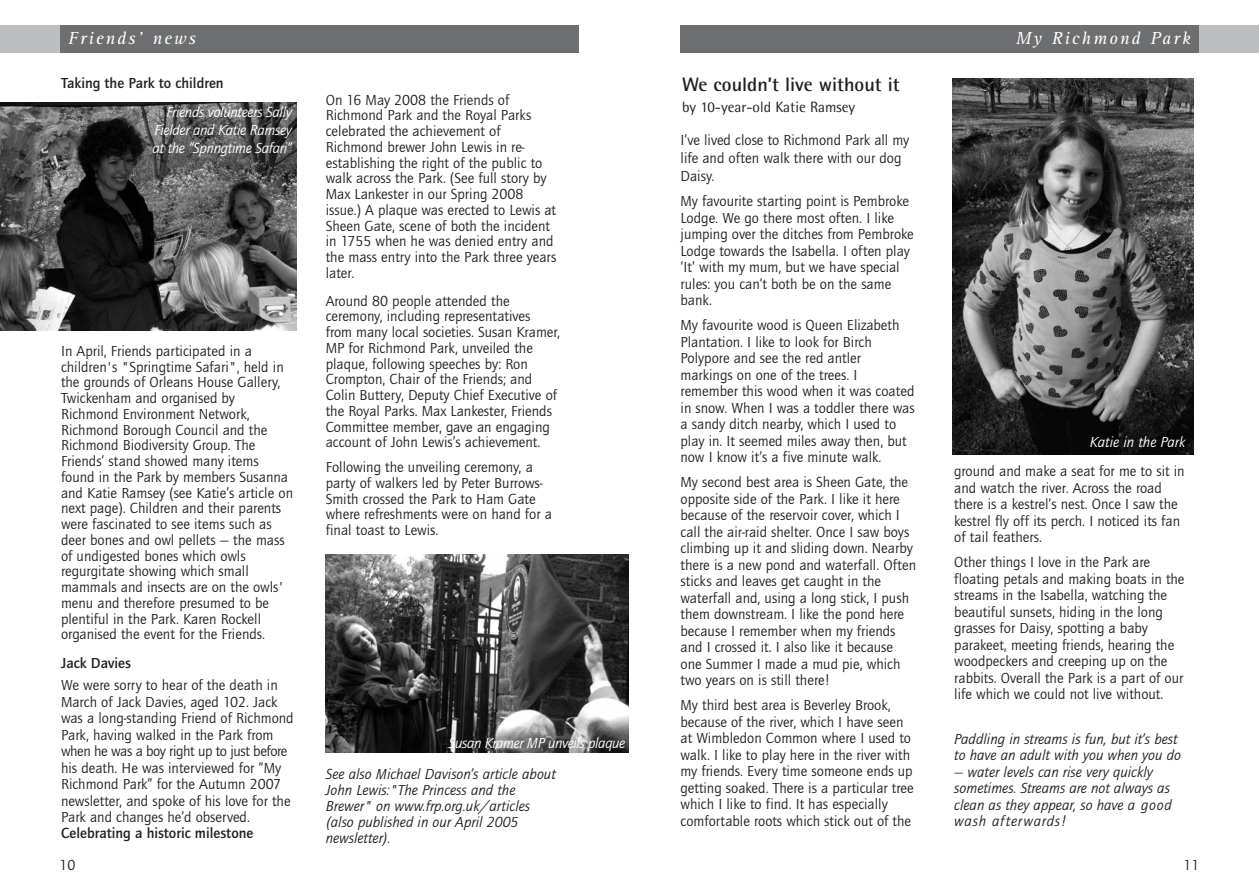
<style>
.page{position:relative;width:1259px;height:893px;background:#fff}
.page>*{position:absolute;margin:0;border:0;box-sizing:border-box;transform-origin:0 0}
.t1{font:700 19.5px "Rotis Semi Sans";color:#231f20}
.t2{font:italic 18px "Rotis Serif";letter-spacing:.11em;color:#fff}
.t3{font:15px/16.5px "Quay Itc T";color:#231f20}
.t4{font:italic 15px/16px "Quay Itc T";color:#231f20}
.t5{font:italic 15px/18px "Quay Itc T";letter-spacing:-.02em;color:#fff;text-align:justify}
.t6{font:700 15px "Quay Itc T";color:#231f20}
.t7{font:15px "Rotis Semi Sans";color:#231f20}
.t8{font:italic 15px "Quay Itc T";color:#fff}
</style>
<div class="page">
<div style="left:0;top:26px;width:94px;height:27px;background:#bcbec0"></div>
<div style="left:60px;top:26px;width:518px;height:27px;background:#6d6e70"></div>
<div style="left:1165px;top:26px;width:94px;height:27px;background:#bcbec0"></div>
<div style="left:680px;top:26px;width:519px;height:27px;background:#6d6e70"></div>
<img style="left:325px;top:555px;width:304px;height:198px">
<img style="left:952px;top:78px;width:241px;height:376px">
<img style="left:0;top:102px;width:296px;height:228px">
<p class="t2" style="left:68px;top:32px;width:129px">Friends’ news</p>
<p class="t2" style="left:1015px;top:32px;width:177px">My Richmond Park</p>
<p class="t6" style="left:61px;top:77px;width:164px">Taking the Park to children</p>
<p class="t5" style="left:153px;top:104px;width:141px;text-indent:14px">Friends volunteers Sally Fielder and Katie Ramsey at the “Springtime Safari”</p>
<p class="t3" style="left:61px;top:344px;width:233px;line-height:15.8px">In April, Friends participated in a children's "Springtime Safari", held in the grounds of Orleans House Gallery, Twickenham and organised by Richmond Environment Network, Richmond Borough Council and the Richmond Biodiversity Group. The Friends’ stand showed many items found in the Park by members Susanna and Katie Ramsey (see Katie’s article on next page). Children and their parents were fascinated to see items such as deer bones and owl pellets — the mass of undigested bones which owls regurgitate showing which small mammals and insects are on the owls' menu and therefore presumed to be plentiful in the Park. Karen Rockell organised the event for the Friends.</p>
<p class="t6" style="left:61px;top:657px;width:71px">Jack Davies</p>
<p class="t3" style="left:61px;top:678px;width:234px">We were sorry to hear of the death in March of Jack Davies, aged 102. Jack was a long-standing Friend of Richmond Park, having walked in the Park from when he was a boy right up to just before his death. He was interviewed for “My Richmond Park” for the Autumn 2007 newsletter, and spoke of his love for the Park and changes he’d observed.</p>
<p class="t6" style="left:61px;top:827px;width:194px">Celebrating a historic milestone</p>
<p class="t3" style="left:326px;top:93px;width:232px;line-height:15.8px">On 16 May 2008 the Friends of<br>Richmond Park and the Royal Parks celebrated the achievement of<br>Richmond brewer John Lewis in re&shy;establishing the right of the public to walk across the Park. (See full story by<br>Max Lankester in our Spring 2008 issue.) A plaque was erected to Lewis at<br>Sheen Gate, scene of both the incident in 1755 when he was denied entry and the mass entry into the Park three years later.</p>
<p class="t3" style="left:326px;top:294px;width:236px;line-height:15.8px">Around 80 people attended the ceremony, including representatives from many local societies. Susan Kramer, MP for Richmond Park, unveiled the plaque, following speeches by: Ron Crompton, Chair of the Friends; and Colin Buttery, Deputy Chief Executive of the Royal Parks. Max Lankester, Friends Committee member, gave an engaging account of John Lewis’s achievement.</p>
<p class="t3" style="left:326px;top:460px;width:228px;line-height:15.8px">Following the unveiling ceremony, a party of walkers led by Peter Burrows-Smith crossed the Park to Ham Gate where refreshments were on hand for a final toast to Lewis.</p>
<p class="t5" style="left:449px;top:735px;width:178px">Susan Kramer MP unveils plaque</p>
<p class="t4" style="left:326px;top:767px;width:232px">See also Michael Davison’s article about<br>John Lewis:"The Princess and the<br>Brewer" on www.frp.org.uk/articles (also published in our April 2005 newsletter).</p>
<h1 class="t1" style="left:682px;top:78px;width:219px">We couldn’t live without it</h1>
<p class="t7" style="left:682px;top:101px;width:175px">by 10-year-old Katie Ramsey</p>
<p class="t3" style="left:680px;top:133px;width:230px;line-height:18px">I’ve lived close to Richmond Park all my life and often walk there with our dog<br>Daisy.</p>
<p class="t3" style="left:680px;top:194px;width:235px">My favourite starting point is Pembroke<br>Lodge. We go there most often. I like jumping over the ditches from Pembroke<br>Lodge towards the Isabella. I often play ‘It’ with my mum, but we have special rules: you can’t both be on the same bank.</p>
<p class="t3" style="left:680px;top:318px;width:236px">My favourite wood is Queen Elizabeth Plantation. I like to look for Birch Polypore and see the red antler markings on one of the trees. I remember this wood when it was coated in snow. When I was a toddler there was a sandy ditch nearby, which I used to play in. It seemed miles away then, but now I know it’s a five minute walk.</p>
<p class="t3" style="left:680px;top:475px;width:237px">My second best area is Sheen Gate, the opposite side of the Park. I like it here because of the reservoir cover, which I call the air-raid shelter. Once I saw boys climbing up it and sliding down. Nearby there is a new pond and waterfall. Often sticks and leaves get caught in the waterfall and, using a long stick, I push them downstream. I like the pond here because I remember when my friends and I crossed it. I also like it because one Summer I made a mud pie, which two years on is still there!</p>
<p class="t3" style="left:680px;top:698px;width:235px">My third best area is Beverley Brook, because of the river, which I have seen at Wimbledon Common where I used to walk. I like to play here in the river with my friends. Every time someone ends up getting soaked. There is a particular tree which I like to find. It has especially comfortable roots which stick out of the</p>
<p class="t8" style="left:1090px;top:437px;width:97px">Katie in the Park</p>
<p class="t3" style="left:954px;top:464px;width:232px">ground and make a seat for me to sit in and watch the river. Across the road there is a kestrel’s nest. Once I saw the kestrel fly off its perch. I noticed its fan of tail feathers.</p>
<p class="t3" style="left:954px;top:555px;width:232px">Other things I love in the Park are floating petals and making boats in the streams in the Isabella, watching the beautiful sunsets, hiding in the long grasses for Daisy, spotting a baby parakeet, meeting friends, hearing the woodpeckers and creeping up on the rabbits. Overall the Park is a part of our life which we could not live without.</p>
<p class="t4" style="left:954px;top:731px;width:228px;line-height:16.5px">Paddling in streams is fun, but it’s best to have an adult with you when you do</p>
<p class="t4" style="left:954px;top:764px;width:219px;line-height:16.5px">— water levels can rise very quickly sometimes. Streams are not always as clean as they appear, so have a good wash afterwards!</p>
<p class="t3" style="left:60px;top:858px;width:18px">10</p>
<p class="t3" style="left:1183px;top:858px;width:18px">11</p>
</div>
